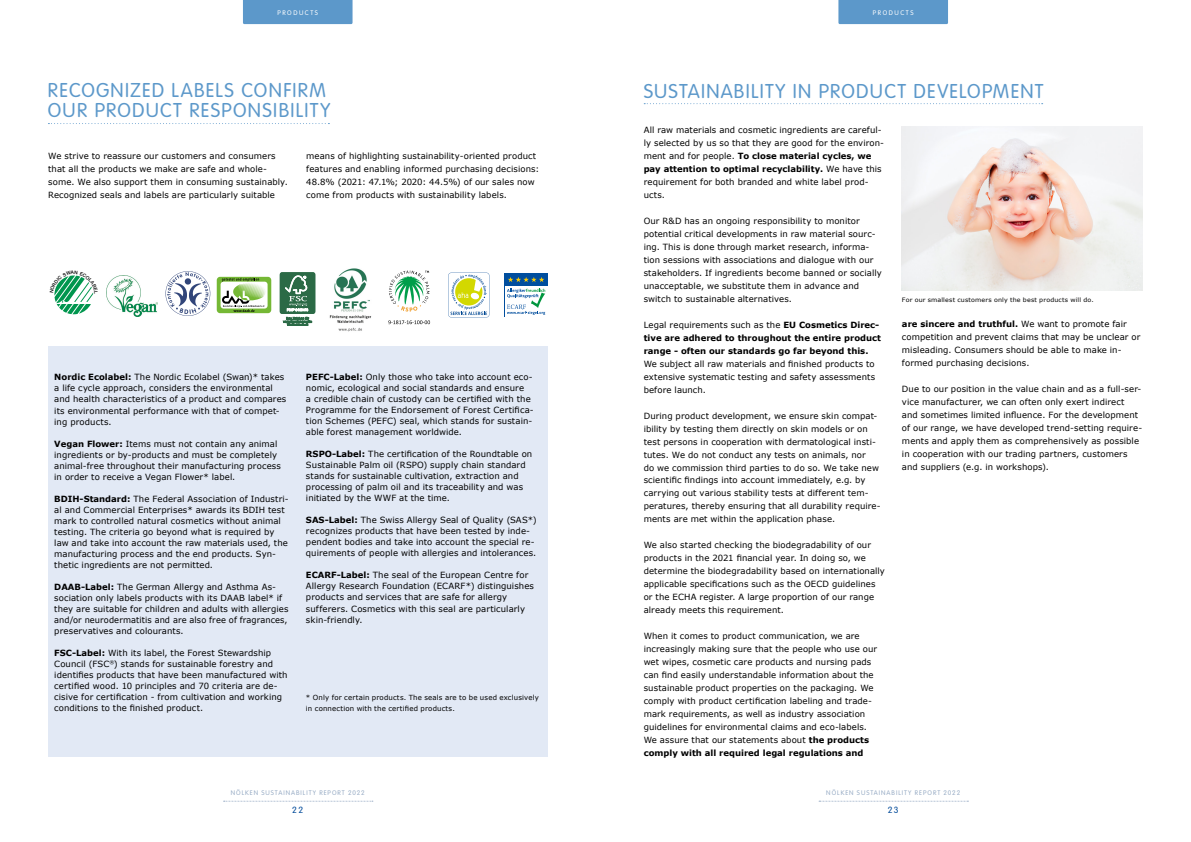
<style>
.page{position:relative;width:1191px;height:842px;background:#fff}
.page>*{position:absolute;margin:0;border:0;box-sizing:border-box;transform-origin:0 0}
.t1{font:300 21px/20px "VAG Rundschrift D";letter-spacing:.06em;color:#5c98ca}
.t2{font:300 9.5px "VAG Rundschrift D";color:#004a99}
.t3{font:8.5px/13px "Verdana";letter-spacing:.01em;color:#000}
.t4{font:700 8.5px/13px "Verdana";color:#000}
.t5{font:7px/11px "Verdana";letter-spacing:.02em;color:#000}
.t6{font:300 7px "VAG Rundschrift D";letter-spacing:.135em;color:#98acc5}
.t7{font:300 7px "VAG Rundschrift D";letter-spacing:.22em;color:#fff}
.t8{font:6px "Verdana";letter-spacing:.025em;color:#000;scale:1.06 1}
.s1{font-weight:700}
.s2{font-weight:400}
</style>
<div class="page">
<div style="left:48px;top:347px;width:500px;height:410px;background:#e2e9f5"></div>
<div style="left:838px;top:0;width:110px;height:24px;background:#5c98ca"></div>
<div style="left:243px;top:0;width:109px;height:24px;background:#5c98ca"></div>
<svg style="left:48px;top:123px;width:281px;height:1px"></svg>
<svg style="left:644px;top:103px;width:398px;height:1px"></svg>
<img style="left:901px;top:126px;width:241px;height:164px">
<img style="left:107px;top:275px;width:51px;height:41px">
<svg style="left:165px;top:271px;width:45px;height:45px"></svg>
<svg style="left:217px;top:277px;width:54px;height:36px"></svg>
<div style="left:217px;top:277px;width:54px;height:36px;background:#75b835;border-radius:3px"></div>
<div style="left:220px;top:282px;width:47px;height:26px;background:#fff;border-radius:3px"></div>
<svg style="left:222px;top:278px;width:44px;height:34px"></svg>
<div style="left:280px;top:272px;width:35px;height:42px;background:#2b6a46;border-radius:2px"></div>
<div style="left:280px;top:272px;width:35px;height:42px;border:1px solid #2b6a46;border-radius:2px"></div>
<svg style="left:285px;top:275px;width:23px;height:36px"></svg>
<svg style="left:283px;top:317px;width:29px;height:9px"></svg>
<img style="left:329px;top:269px;width:43px;height:63px">
<svg style="left:388px;top:270px;width:43px;height:55px"></svg>
<svg style="left:448px;top:273px;width:41px;height:44px"></svg>
<div style="left:504px;top:273px;width:44px;height:44px;background:#004e9e"></div>
<div style="left:505px;top:286px;width:42px;height:30px;background:#fff"></div>
<svg style="left:508px;top:277px;width:36px;height:5px"></svg>
<svg style="left:507px;top:289px;width:38px;height:26px"></svg>
<svg style="left:819px;top:801px;width:149px;height:1px"></svg>
<svg style="left:224px;top:801px;width:149px;height:1px"></svg>
<svg style="left:54px;top:275px;width:40px;height:40px"></svg>
<p class="t7" style="left:277px;top:9px;width:42px">PRODUCTS</p>
<p class="t7" style="left:873px;top:9px;width:42px">PRODUCTS</p>
<h1 class="t1" style="left:48px;top:81px;width:284px">RECOGNIZED LABELS CONFIRM<br>OUR PRODUCT RESPONSIBILITY</h1>
<p class="t3" style="left:48px;top:149px;width:241px">We strive to reassure our customers and consumers that all the products we make are safe and whole&shy;some. We also support them in consuming sustainably.<br>Recognized seals and labels are particularly suitable</p>
<p class="t3" style="left:306px;top:149px;width:234px">means of highlighting sustainability-oriented product features and enabling informed purchasing decisions:<br>48.8% (2021: 47.1%; 2020: 44.5%) of our sales now come from products with sustainability labels.</p>
<p class="t3" style="left:54px;top:372px;width:234px;line-height:11px"><span class="s1">Nordic Ecolabel:</span> The Nordic Ecolabel (Swan)* takes a life cycle approach, considers the environmental and health characteristics of a product and compares its environmental performance with that of compet&shy;ing products.</p>
<p class="t3" style="left:54px;top:438px;width:228px;line-height:11px"><span class="s1">Vegan Flower:</span> Items must not contain any animal ingredients or by-products and must be completely animal-free throughout their manufacturing process in order to receive a Vegan Flower* label.</p>
<p class="t3" style="left:54px;top:493px;width:236px;line-height:11px"><span class="s1">BDIH-Standard:</span> The Federal Association of Industri&shy;al and Commercial Enterprises* awards its BDIH test mark to controlled natural cosmetics without animal testing. The criteria go beyond what is required by law and take into account the raw materials used, the manufacturing process and the end products. Syn&shy;thetic ingredients are not permitted.</p>
<p class="t3" style="left:54px;top:581px;width:236px;line-height:11px"><span class="s1">DAAB-Label:</span> The German Allergy and Asthma As&shy;sociation only labels products with its DAAB label* if they are suitable for children and adults with allergies and/or neurodermatitis and are also free of fragrances, preservatives and colourants.</p>
<p class="t3" style="left:54px;top:647px;width:235px;line-height:11px"><span class="s1">FSC-Label:</span> With its label, the Forest Stewardship Council (FSC<sup>®</sup>) stands for sustainable forestry and identifies products that have been manufactured with certified wood. 10 principles and 70 criteria are de&shy;cisive for certification - from cultivation and working conditions to the finished product.</p>
<p class="t3" style="left:306px;top:372px;width:229px;line-height:11px"><span class="s1">PEFC-Label:</span> Only those who take into account eco&shy;nomic, ecological and social standards and ensure<br>a credible chain of custody can be certified with the Programme for the Endorsement of Forest Certifica&shy;tion Schemes (PEFC) seal, which stands for sustain&shy;able forest management worldwide.</p>
<p class="t3" style="left:306px;top:449px;width:228px;line-height:11px"><span class="s1">RSPO-Label:</span> The certification of the Roundtable on Sustainable Palm oil (RSPO) supply chain standard stands for sustainable cultivation, extraction and processing of palm oil and its traceability and was initiated by the WWF at the time.</p>
<p class="t3" style="left:306px;top:515px;width:232px;line-height:11px"><span class="s1">SAS-Label:</span> The Swiss Allergy Seal of Quality (SAS*) recognizes products that have been tested by inde&shy;pendent bodies and take into account the special re&shy;quirements of people with allergies and intolerances.</p>
<p class="t3" style="left:306px;top:570px;width:229px;line-height:11px"><span class="s1">ECARF-Label:</span> The seal of the European Centre for Allergy Research Foundation (ECARF*) distinguishes products and services that are safe for allergy sufferers. Cosmetics with this seal are particularly skin-friendly.</p>
<p class="t5" style="left:306px;top:692px;width:234px">* Only for certain products. The seals are to be used exclusively in connection with the certified products.</p>
<h1 class="t1" style="left:643px;top:81px;width:401px">SUSTAINABILITY IN PRODUCT DEVELOPMENT</h1>
<p class="t3" style="left:643px;top:123px;width:242px">All raw materials and cosmetic ingredients are careful&shy;ly selected by us so that they are good for the environ&shy;ment and for people. <span class="s1">To close material cycles, we pay attention to optimal recyclability.</span> We have this requirement for both branded and white label prod&shy;ucts.</p>
<p class="t3" style="left:643px;top:214px;width:240px">Our R&amp;D has an ongoing responsibility to monitor potential critical developments in raw material sourc&shy;ing. This is done through market research, informa&shy;tion sessions with associations and dialogue with our stakeholders. If ingredients become banned or socially unacceptable, we substitute them in advance and switch to sustainable alternatives.</p>
<p class="t4" style="left:643px;top:318px;width:239px"><span class="s2">Legal requirements such as the</span> EU Cosmetics Direc&shy;tive are adhered to throughout the entire product range - often our standards go far beyond this.</p>
<p class="t3" style="left:643px;top:357px;width:233px;text-align:justify">We subject all raw materials and finished products to extensive systematic testing and safety assessments before launch.</p>
<p class="t3" style="left:643px;top:409px;width:238px">During product development, we ensure skin compat&shy;ibility by testing them directly on skin models or on test persons in cooperation with dermatological insti&shy;tutes. We do not conduct any tests on animals, nor<br>do we commission third parties to do so. We take new scientific findings into account immediately, e.g. by carrying out various stability tests at different tem&shy;peratures, thereby ensuring that all durability require&shy;ments are met within the application phase.</p>
<p class="t3" style="left:643px;top:539px;width:243px">We also started checking the biodegradability of our products in the 2021 financial year. In doing so, we determine the biodegradability based on internationally applicable specifications such as the OECD guidelines or the ECHA register. A large proportion of our range already meets this requirement.</p>
<p class="t3" style="left:643px;top:630px;width:235px">When it comes to product communication, we are increasingly making sure that the people who use our wet wipes, cosmetic care products and nursing pads can find easily understandable information about the sustainable product properties on the packaging. We comply with product certification labeling and trade&shy;mark requirements, as well as industry association guidelines for environmental claims and eco-labels.<br>We assure that our statements about <span class="s1">the products comply with all required legal regulations and</span></p>
<p class="t8" style="left:902px;top:296px;width:182px">For our smallest customers only the best products will do.</p>
<p class="t3" style="left:902px;top:318px;width:240px"><span class="s1">are sincere and truthful.</span> We want to promote fair competition and prevent claims that may be unclear or misleading. Consumers should be able to make in&shy;formed purchasing decisions.</p>
<p class="t3" style="left:902px;top:383px;width:242px">Due to our position in the value chain and as a full-ser&shy;vice manufacturer, we can often only exert indirect and sometimes limited influence. For the development of our range, we have developed trend-setting require&shy;ments and apply them as comprehensively as possible in cooperation with our trading partners, customers and suppliers (e.g. in workshops).</p>
<p class="t6" style="left:231px;top:789px;width:135px">NÖLKEN SUSTAINABILITY REPORT 2022</p>
<p class="t6" style="left:826px;top:789px;width:135px">NÖLKEN SUSTAINABILITY REPORT 2022</p>
<p class="t2" style="left:292px;top:805px;width:12px">22</p>
<p class="t2" style="left:888px;top:805px;width:12px">23</p>
</div>
